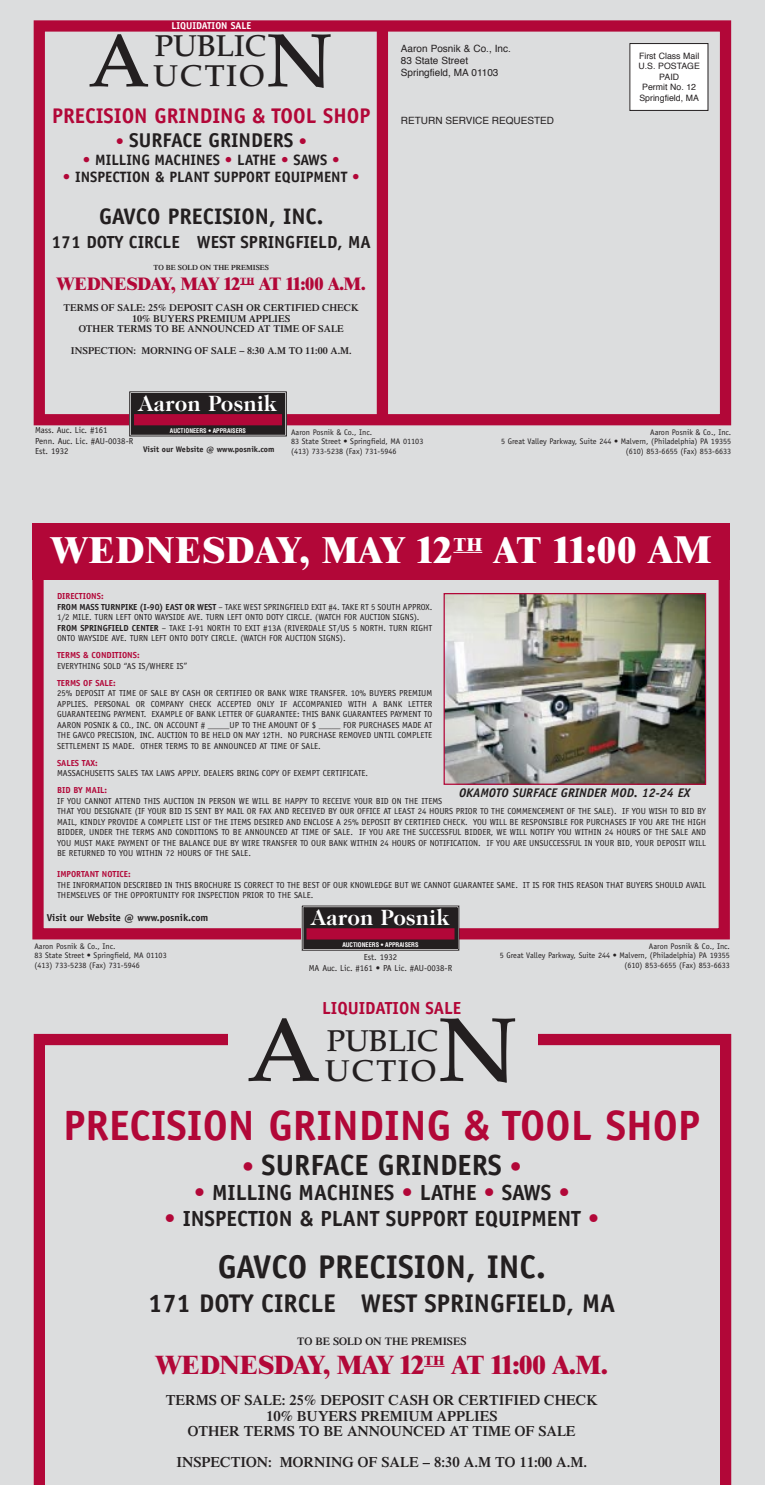
<style>
.page{position:relative;width:765px;height:1485px;background:#dcddde}
.page>*{position:absolute;margin:0;border:0;box-sizing:border-box;transform-origin:0 0}
.t1{font:500 90px "Palatino";color:#231f20;scale:1.05 1}
.t2{font:500 75px "Palatino";color:#231f20;scale:1.05 1}
.t3{font:700 42.5px "Officina Sans";color:#b20738}
.t4{font:800 36.25px "Times";letter-spacing:.035em;color:#fff}
.t5{font:700 32.88px "Officina Sans";color:#231f20}
.t6{font:500 30px/30px "Palatino";color:#231f20}
.t7{font:500 30px "Palatino";color:#231f20;scale:1.05 1}
.t8{font:700 29.25px "Officina Sans";color:#231f20}
.t9{font:700 25.62px "Officina Sans";color:#231f20}
.t10{font:800 25.62px "Times";color:#b20738}
.t11{font:700 22.5px "Caslon 224 IT Cby BT";color:#fff}
.t12{font:700 22.5px "Officina Sans";color:#231f20}
.t13{font:700 22px "Officina Sans";color:#231f20}
.t14{font:700 21.25px "Officina Sans";color:#b20738}
.t15{font:700 20px "Officina Sans";color:#231f20}
.t16{font:700 17.5px "Officina Sans";color:#231f20}
.t17{font:800 17.5px "Times";color:#b20738}
.t18{font:700 17.5px "Officina Sans";color:#b20738}
.t19{font:700 15px "Officina Sans";color:#231f20}
.t20{font:600 14.62px/15.5px "Times";color:#231f20;text-align:center}
.t21{font:italic 700 12.5px "Officina Sans";color:#231f20}
.t22{font:600 11px "Times";color:#231f20}
.t23{font:600 10px/10.6px "Times";color:#231f20;text-align:center}
.t24{font:10px/12px "Helvetica";color:#231f20}
.t25{font:700 10px "Officina Sans";color:#231f20}
.t26{font:700 10px "Officina Sans";color:#fff}
.t27{font:8.75px/10.5px "Officina Sans";color:#231f20}
.t28{font:700 8.75px "Officina Sans";color:#b20738}
.t29{font:8.75px/10.5px "Helvetica";color:#231f20;text-align:center}
.t30{font:8.12px/9.8px "Officina Sans";color:#231f20}
.t31{font:700 8.12px "Officina Sans";color:#231f20}
.t32{font:600 7.5px "Times";color:#231f20}
.t33{font:700 condensed 6.25px "Helvetica";color:#fff}
.s1{font-size:16.25px;color:#b20738}
.s2{color:#b20738}
.s3{font-size:37.5px}
.s4{font-weight:700;color:#b20738}
.s5{font-weight:700}
.s6{font-size:23.75px;color:#b20738}
</style>
<div class="page">
<div style="left:32px;top:523px;width:698px;height:56px;background:#b20738"></div>
<div style="left:32px;top:523px;width:698px;height:416px;border:11px solid #b20738"></div>
<svg style="left:453px;top:552px;width:29px;height:1px"></svg>
<svg style="left:301px;top:905px;width:159px;height:46px"></svg>
<div style="left:306px;top:928px;width:149px;height:12px;background:#b20738"></div>
<div style="left:34px;top:20px;width:697px;height:405px;border:11px solid #b20738"></div>
<svg style="left:129px;top:391px;width:158px;height:46px"></svg>
<div style="left:134px;top:414px;width:148px;height:11px;background:#b20738"></div>
<div style="left:377px;top:24px;width:11px;height:399px;background:#b20738"></div>
<div style="left:630px;top:44px;width:78px;height:66px;background:#fff"></div>
<div style="left:630px;top:43px;width:78px;height:68px;border:1px solid #231f20"></div>
<svg style="left:34px;top:1034px;width:697px;height:451px"></svg>
<div style="left:228px;top:1028px;width:310px;height:86px;background:#dcddde"></div>
<img style="left:446px;top:595px;width:258px;height:188px">
<div style="left:444px;top:593px;width:262px;height:192px;border:1px solid #b20738"></div>
<svg style="left:240px;top:284px;width:14px;height:1px"></svg>
<svg style="left:424px;top:1366px;width:21px;height:1px"></svg>
<p class="t26" style="left:171px;top:22px;width:81px">LIQUIDATION SALE</p>
<h2 class="t2" style="left:90px;top:32px;width:58px">A</h2>
<h2 class="t2" style="left:267px;top:32px;width:64px">N</h2>
<h3 class="t6" style="left:155px;top:35px;width:114px">PUBLIC</h3>
<h3 class="t7" style="left:153px;top:64px;width:108px">UCTIO</h3>
<h3 class="t14" style="left:52px;top:108px;width:320px">PRECISION GRINDING &amp; TOOL SHOP</h3>
<h3 class="t15" style="left:116px;top:133px;width:193px"><span class="s1">•</span> SURFACE GRINDERS <span class="s1">•</span></h3>
<h3 class="t19" style="left:83px;top:154px;width:258px"><span class="s2">•</span> MILLING MACHINES <span class="s2">•</span> LATHE <span class="s2">•</span> SAWS <span class="s2">•</span></h3>
<h3 class="t19" style="left:63px;top:171px;width:298px"><span class="s2">•</span> INSPECTION &amp; PLANT SUPPORT EQUIPMENT <span class="s2">•</span></h3>
<h3 class="t12" style="left:99px;top:208px;width:226px">GAVCO PRECISION, INC.</h3>
<h3 class="t16" style="left:52px;top:235px;width:321px">171 DOTY CIRCLE WEST SPRINGFIELD, MA</h3>
<p class="t32" style="left:153px;top:265px;width:117px">TO BE SOLD ON THE PREMISES</p>
<h3 class="t17" style="left:57px;top:277px;width:310px">WEDNESDAY, MAY 12<sup>TH</sup> AT 11:00 A.M.</h3>
<p class="t23" style="left:64px;top:303px;width:297px">TERMS OF SALE: 25% DEPOSIT CASH OR CERTIFIED CHECK<br>10% BUYERS PREMIUM APPLIES<br>OTHER TERMS TO BE ANNOUNCED AT TIME OF SALE</p>
<p class="t23" style="left:71px;top:346px;width:282px">INSPECTION: MORNING OF SALE – 8:30 A.M TO 11:00 A.M.</p>
<p class="t24" style="left:401px;top:43px;width:112px">Aaron Posnik &amp; Co., Inc.<br>83 State Street<br>Springfield, MA 01103</p>
<p class="t24" style="left:401px;top:115px;width:155px">RETURN SERVICE REQUESTED</p>
<p class="t29" style="left:639px;top:51px;width:63px">First Class Mail<br>U.S. POSTAGE<br>PAID<br>Permit No. 12<br>Springfield, MA</p>
<h3 class="t11" style="left:139px;top:395px;width:140px">Aaron Posnik</h3>
<p class="t33" style="left:170px;top:428px;width:78px">AUCTIONEERS • APPRAISERS</p>
<p class="t31" style="left:143px;top:446px;width:133px">Visit our Website @ www.posnik.com</p>
<p class="t27" style="left:35px;top:426px;width:100px">Mass. Auc. Lic. #161<br>Penn. Auc. Lic. #AU-0038-R<br>Est. 1932</p>
<p class="t30" style="left:291px;top:428px;width:134px">Aaron Posnik &amp; Co., Inc.<br>83 State Street • Springfield, MA 01103 (413) 733-5238 (Fax) 731-5946</p>
<p class="t30" style="left:501px;top:428px;width:232px;text-align:right">Aaron Posnik &amp; Co., Inc.<br>5 Great Valley Parkway, Suite 244 • Malvern, (Philadelphia) PA 19355 (610) 853-6655 (Fax) 853-6633</p>
<h3 class="t4" style="left:51px;top:538px;width:661px">WEDNESDAY, MAY 12<sup>TH</sup> AT 11:00 <span class="s3">AM</span></h3>
<p class="t27" style="left:57px;top:592px;width:377px"><span class="s4">DIRECTIONS:<br></span><span class="s5">FROM MASS TURNPIKE (I-90) EAST OR WEST</span> – TAKE WEST SPRINGFIELD EXIT #4. TAKE RT 5 SOUTH APPROX.<br>1/2 MILE. TURN LEFT ONTO WAYSIDE AVE. TURN LEFT ONTO DOTY CIRCLE. (WATCH FOR AUCTION SIGNS).<br><span class="s5">FROM SPRINGFIELD CENTER</span> – TAKE I-91 NORTH TO EXIT #13A (RIVERDALE ST/US 5 NORTH. TURN RIGHT ONTO WAYSIDE AVE. TURN LEFT ONTO DOTY CIRCLE. (WATCH FOR AUCTION SIGNS).</p>
<p class="t28" style="left:57px;top:652px;width:84px">TERMS &amp; CONDITIONS:</p>
<p class="t27" style="left:57px;top:661px;width:132px">EVERYTHING SOLD “AS IS/WHERE IS”</p>
<p class="t28" style="left:57px;top:679px;width:60px">TERMS OF SALE:</p>
<p class="t27" style="left:57px;top:689px;width:377px;text-align:justify">25% DEPOSIT AT TIME OF SALE BY CASH OR CERTIFIED OR BANK WIRE TRANSFER. 10% BUYERS PREMIUM APPLIES. PERSONAL OR COMPANY CHECK ACCEPTED ONLY IF ACCOMPANIED WITH A BANK LETTER GUARANTEEING PAYMENT. EXAMPLE OF BANK LETTER OF GUARANTEE: THIS BANK GUARANTEES PAYMENT TO AARON POSNIK &amp; CO., INC. ON ACCOUNT # _____UP TO THE AMOUNT OF $ _____ FOR PURCHASES MADE AT THE GAVCO PRECISION, INC. AUCTION TO BE HELD ON MAY 12TH. NO PURCHASE REMOVED UNTIL COMPLETE SETTLEMENT IS MADE. OTHER TERMS TO BE ANNOUNCED AT TIME OF SALE.</p>
<p class="t28" style="left:57px;top:759px;width:42px">SALES TAX:</p>
<p class="t27" style="left:57px;top:769px;width:313px">MASSACHUSETTS SALES TAX LAWS APPLY. DEALERS BRING COPY OF EXEMPT CERTIFICATE.</p>
<p class="t28" style="left:57px;top:787px;width:52px">BID BY MAIL:</p>
<p class="t27" style="left:57px;top:796px;width:650px">IF YOU CANNOT ATTEND THIS AUCTION IN PERSON WE WILL BE HAPPY TO RECEIVE YOUR BID ON THE ITEMS<br>THAT YOU DESIGNATE (IF YOUR BID IS SENT BY MAIL OR FAX AND RECEIVED BY OUR OFFICE AT LEAST 24 HOURS PRIOR TO THE COMMENCEMENT OF THE SALE). IF YOU WISH TO BID BY MAIL, KINDLY PROVIDE A COMPLETE LIST OF THE ITEMS DESIRED AND ENCLOSE A 25% DEPOSIT BY CERTIFIED CHECK. YOU WILL BE RESPONSIBLE FOR PURCHASES IF YOU ARE THE HIGH BIDDER, UNDER THE TERMS AND CONDITIONS TO BE ANNOUNCED AT TIME OF SALE. IF YOU ARE THE SUCCESSFUL BIDDER, WE WILL NOTIFY YOU WITHIN 24 HOURS OF THE SALE AND YOU MUST MAKE PAYMENT OF THE BALANCE DUE BY WIRE TRANSFER TO OUR BANK WITHIN 24 HOURS OF NOTIFICATION. IF YOU ARE UNSUCCESSFUL IN YOUR BID, YOUR DEPOSIT WILL BE RETURNED TO YOU WITHIN 72 HOURS OF THE SALE.</p>
<p class="t28" style="left:57px;top:871px;width:75px">IMPORTANT NOTICE:</p>
<p class="t27" style="left:57px;top:880px;width:650px">THE INFORMATION DESCRIBED IN THIS BROCHURE IS CORRECT TO THE BEST OF OUR KNOWLEDGE BUT WE CANNOT GUARANTEE SAME. IT IS FOR THIS REASON THAT BUYERS SHOULD AVAIL<br>THEMSELVES OF THE OPPORTUNITY FOR INSPECTION PRIOR TO THE SALE.</p>
<h3 class="t21" style="left:459px;top:788px;width:233px">OKAMOTO SURFACE GRINDER MOD. 12-24 EX</h3>
<h3 class="t11" style="left:311px;top:909px;width:140px">Aaron Posnik</h3>
<p class="t33" style="left:342px;top:942px;width:78px">AUCTIONEERS • APPRAISERS</p>
<p class="t25" style="left:47px;top:914px;width:163px">Visit our Website @ www.posnik.com</p>
<p class="t30" style="left:34px;top:942px;width:134px">Aaron Posnik &amp; Co., Inc.<br>83 State Street • Springfield, MA 01103 (413) 733-5238 (Fax) 731-5946</p>
<p class="t30" style="left:500px;top:942px;width:232px;text-align:right">Aaron Posnik &amp; Co., Inc.<br>5 Great Valley Parkway, Suite 244 • Malvern, (Philadelphia) PA 19355 (610) 853-6655 (Fax) 853-6633</p>
<p class="t27" style="left:309px;top:953px;width:145px;text-align:center">Est. 1932<br>MA Auc. Lic. #161 • PA Lic. #AU-0038-R</p>
<h3 class="t18" style="left:322px;top:1002px;width:141px">LIQUIDATION SALE</h3>
<h1 class="t1" style="left:249px;top:1015px;width:70px">A</h1>
<h3 class="t6" style="left:325px;top:1029px;width:115px">PUBLIC<br>UCTIO</h3>
<h1 class="t1" style="left:438px;top:1015px;width:76px">N</h1>
<h3 class="t3" style="left:63px;top:1109px;width:638px">PRECISION GRINDING &amp; TOOL SHOP</h3>
<h3 class="t8" style="left:242px;top:1154px;width:281px"><span class="s6">•</span> SURFACE GRINDERS <span class="s6">•</span></h3>
<h3 class="t13" style="left:194px;top:1184px;width:377px"><span class="s2">•</span> MILLING MACHINES <span class="s2">•</span> LATHE <span class="s2">•</span> SAWS <span class="s2">•</span></h3>
<h3 class="t13" style="left:165px;top:1210px;width:436px"><span class="s2">•</span> INSPECTION &amp; PLANT SUPPORT EQUIPMENT <span class="s2">•</span></h3>
<h3 class="t5" style="left:218px;top:1254px;width:330px">GAVCO PRECISION, INC.</h3>
<h3 class="t9" style="left:148px;top:1294px;width:469px">171 DOTY CIRCLE WEST SPRINGFIELD, MA</h3>
<p class="t22" style="left:297px;top:1338px;width:171px">TO BE SOLD ON THE PREMISES</p>
<h3 class="t10" style="left:156px;top:1356px;width:453px">WEDNESDAY, MAY 12<sup>TH</sup> AT 11:00 A.M.</h3>
<h3 class="t20" style="left:166px;top:1394px;width:434px">TERMS OF SALE: 25% DEPOSIT CASH OR CERTIFIED CHECK<br>10% BUYERS PREMIUM APPLIES<br>OTHER TERMS TO BE ANNOUNCED AT TIME OF SALE</h3>
<h3 class="t20" style="left:176px;top:1456px;width:412px">INSPECTION: MORNING OF SALE – 8:30 A.M TO 11:00 A.M.</h3>
</div>
